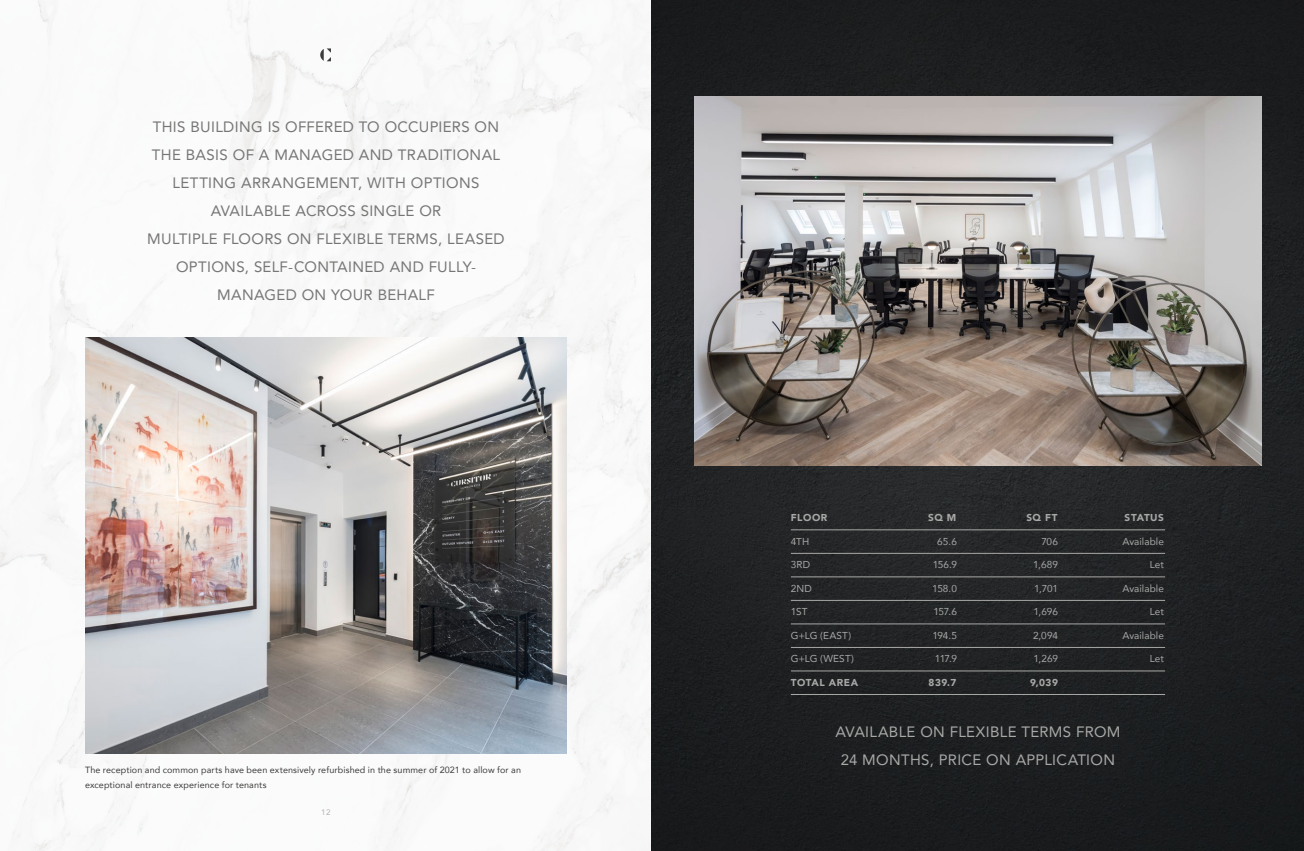
<style>
.page{position:relative;width:1304px;height:851px;background:#fff}
.page>*{position:absolute;margin:0;border:0;box-sizing:border-box;transform-origin:0 0}
.t1{font:15px/28px "Avenir";letter-spacing:.025em;color:#767675;text-align:center}
.t2{font:15px/28px "Avenir";letter-spacing:.025em;color:#a8a8a7;text-align:center}
.t3{font:10px "Avenir";letter-spacing:.005em;color:#a8a8a7}
.t4{font:900 10px "Avenir";letter-spacing:.05em;color:#a8a8a7}
.t5{font:9px/15px "Avenir";letter-spacing:.01em;color:#3c3c3b}
.t6{font:8px "Avenir";color:#a8a8a7}
</style>
<div class="page">
<img style="left:0;top:0;width:1304px;height:850px">
<img style="left:85px;top:337px;width:482px;height:416px">
<svg style="left:320px;top:48px;width:11px;height:13px"></svg>
<hr style="left:791px;top:529px;width:374px;height:1px;background:#a8a8a7">
<hr style="left:791px;top:553px;width:374px;height:1px;background:#a8a8a7">
<hr style="left:791px;top:576px;width:374px;height:1px;background:#a8a8a7">
<hr style="left:791px;top:600px;width:374px;height:1px;background:#a8a8a7">
<hr style="left:791px;top:623px;width:374px;height:1px;background:#a8a8a7">
<hr style="left:791px;top:647px;width:374px;height:1px;background:#a8a8a7">
<hr style="left:791px;top:670px;width:374px;height:1px;background:#a8a8a7">
<hr style="left:791px;top:694px;width:374px;height:1px;background:#a8a8a7">
<img style="left:694px;top:96px;width:567px;height:369px">
<p class="t1" style="left:147px;top:112px;width:359px">THIS BUILDING IS OFFERED TO OCCUPIERS ON THE BASIS OF A MANAGED AND TRADITIONAL LETTING ARRANGEMENT, WITH OPTIONS AVAILABLE ACROSS SINGLE OR<br>MULTIPLE FLOORS ON FLEXIBLE TERMS, LEASED OPTIONS, SELF-CONTAINED AND FULLY-MANAGED ON YOUR BEHALF</p>
<p class="t5" style="left:85px;top:762px;width:437px">The reception and common parts have been extensively refurbished in the summer of 2021 to allow for an exceptional entrance experience for tenants</p>
<p class="t6" style="left:321px;top:805px;width:11px">12</p>
<p class="t4" style="left:791px;top:509px;width:38px">FLOOR</p>
<p class="t4" style="left:928px;top:509px;width:30px">SQ M</p>
<p class="t4" style="left:1026px;top:509px;width:33px">SQ FT</p>
<p class="t4" style="left:1125px;top:509px;width:41px">STATUS</p>
<p class="t3" style="left:791px;top:533px;width:20px">4TH</p>
<p class="t3" style="left:937px;top:533px;width:21px">65.6</p>
<p class="t3" style="left:1041px;top:533px;width:18px">706</p>
<p class="t3" style="left:1122px;top:533px;width:43px">Available</p>
<p class="t3" style="left:791px;top:556px;width:21px">3RD</p>
<p class="t3" style="left:933px;top:556px;width:26px">156.9</p>
<p class="t3" style="left:1033px;top:556px;width:26px">1,689</p>
<p class="t3" style="left:1150px;top:556px;width:16px">Let</p>
<p class="t3" style="left:791px;top:580px;width:22px">2ND</p>
<p class="t3" style="left:932px;top:580px;width:26px">158.0</p>
<p class="t3" style="left:1034px;top:580px;width:25px">1,701</p>
<p class="t3" style="left:1122px;top:580px;width:43px">Available</p>
<p class="t3" style="left:791px;top:603px;width:18px">1ST</p>
<p class="t3" style="left:933px;top:603px;width:25px">157.6</p>
<p class="t3" style="left:1034px;top:603px;width:26px">1,696</p>
<p class="t3" style="left:1150px;top:603px;width:16px">Let</p>
<p class="t3" style="left:791px;top:627px;width:62px">G+LG (EAST)</p>
<p class="t3" style="left:932px;top:627px;width:26px">194.5</p>
<p class="t3" style="left:1033px;top:627px;width:26px">2,094</p>
<p class="t3" style="left:1122px;top:627px;width:43px">Available</p>
<p class="t3" style="left:791px;top:650px;width:65px">G+LG (WEST)</p>
<p class="t3" style="left:935px;top:650px;width:23px">117.9</p>
<p class="t3" style="left:1033px;top:650px;width:26px">1,269</p>
<p class="t3" style="left:1150px;top:650px;width:16px">Let</p>
<p class="t4" style="left:791px;top:673px;width:69px">TOTAL AREA</p>
<p class="t4" style="left:929px;top:673px;width:29px">839.7</p>
<p class="t4" style="left:1030px;top:673px;width:29px">9,039</p>
<p class="t2" style="left:835px;top:716px;width:287px">AVAILABLE ON FLEXIBLE TERMS FROM<br>24 MONTHS, PRICE ON APPLICATION</p>
</div>
